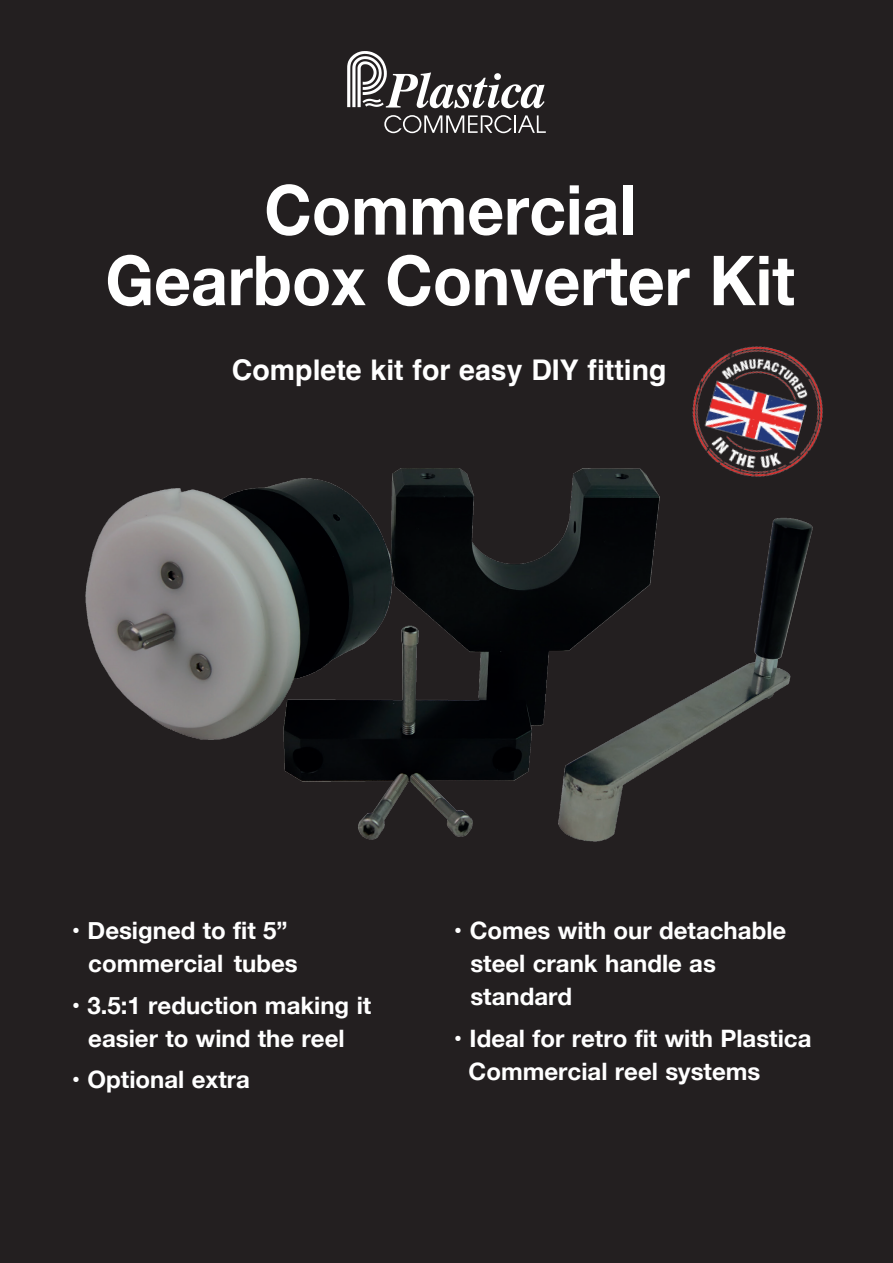
<style>
.page{position:relative;width:893px;height:1263px;background:#231f20}
.page>*{position:absolute;margin:0;border:0;box-sizing:border-box;transform-origin:0 0}
.t1{font:700 69px/70.5px "Helvetica Neue";color:#fff;text-align:center;scale:.93 1}
.t2{font:700 28.5px "Helvetica";color:#fff}
.t3{font:700 24px/33px "Helvetica Neue";color:#fff}
</style>
<div class="page">
<img style="left:85px;top:468px;width:728px;height:374px">
<img style="left:676px;top:346px;width:147px;height:147px">
<svg style="left:347px;top:51px;width:198px;height:57px"></svg>
<svg style="left:384px;top:115px;width:162px;height:18px"></svg>
<h1 class="t1" style="left:105px;top:177px;width:743px">Commercial<br>Gearbox Converter Kit</h1>
<p class="t2" style="left:232px;top:353px;width:436px">Complete kit for easy DIY fitting</p>
<p class="t3" style="left:88px;top:915px;width:211px;text-indent:-16px">• Designed to fit 5” commercial tubes</p>
<p class="t3" style="left:72px;top:989px;width:301px;text-align:center">• 3.5:1 reduction making it easier to wind the reel</p>
<p class="t3" style="left:72px;top:1064px;width:180px">• Optional extra</p>
<p class="t3" style="left:470px;top:915px;width:317px;text-indent:-16px">• Comes with our detachable steel crank handle as standard</p>
<p class="t3" style="left:469px;top:1022px;width:344px;text-indent:-15px">• Ideal for retro fit with Plastica<br>Commercial reel systems</p>
</div>
